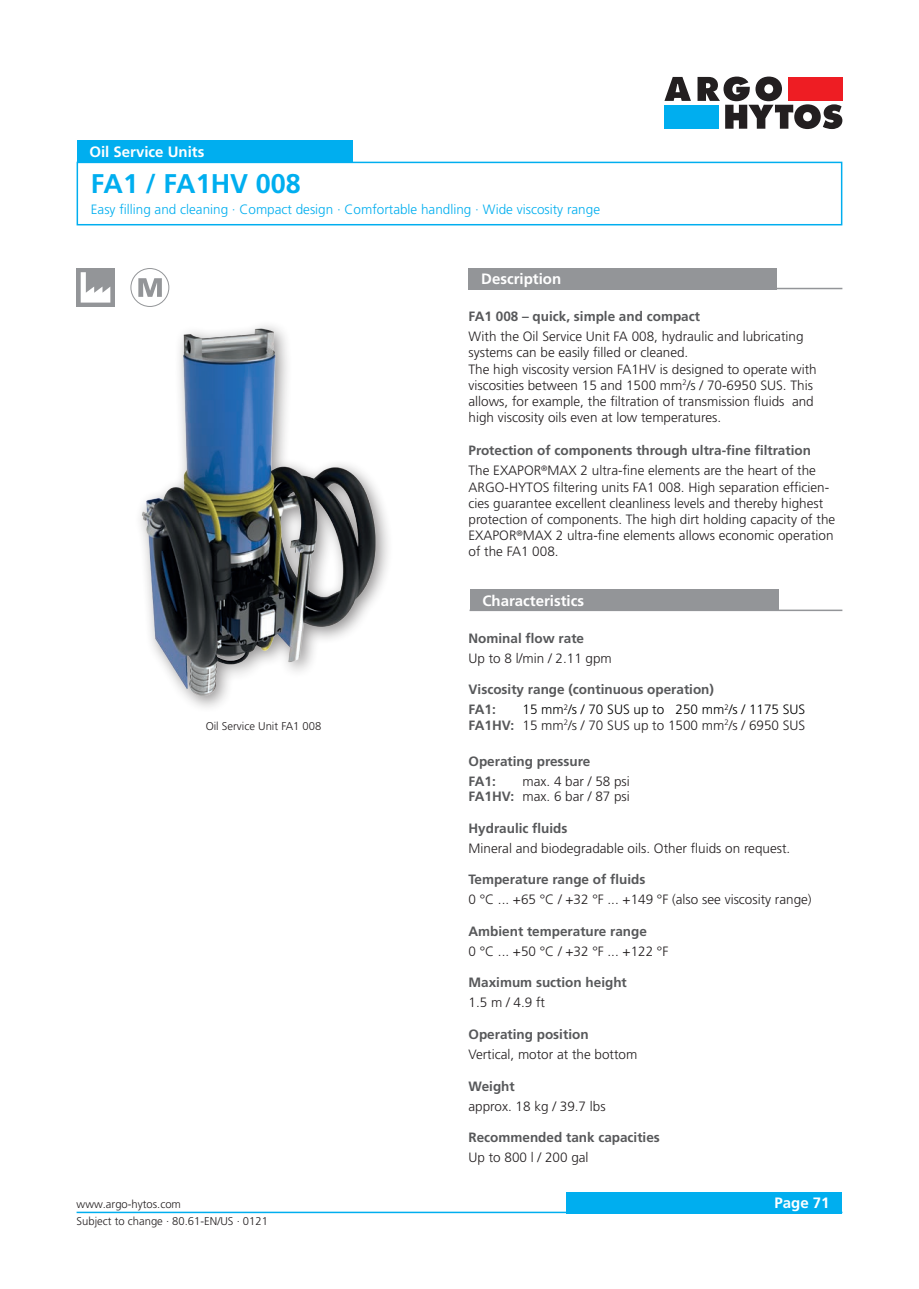
<style>
.page{position:relative;width:919px;height:1289px;background:#fff}
.page>*{position:absolute;margin:0;border:0;box-sizing:border-box;transform-origin:0 0}
._01_Headline_blue{font:700 27px "Frutiger LT Pro";color:#00aeef}
._04_Headline_white{font:700 15px "Frutiger LT Pro";color:#fff}
._06_Copytext{font:300 13.5px/16.2px "Frutiger LT Pro";color:#231f20}
._05_Subline_Copytext{font:700 13.5px "Frutiger LT Pro";color:#57585a}
._03_HeadlineCopytext{font:300 13.5px "Frutiger LT Pro";color:#00aeef}
._05_Subline_Copytext-2{font:300 13.5px/15.8px "Frutiger LT Pro";color:#231f20;text-align:right}
._08_Legend{font:300 13.5px "Frutiger LT Pro";color:#231f20}
._06_Copytext-2{font:700 13.5px "Frutiger LT Pro";color:#57585a}
.t1{font:300 11.25px "Frutiger LT Pro";color:#231f20}
._08_Legend-2{font:300 11.25px "Frutiger LT";color:#231f20}
.s1{font-family:"Frutiger LT Pro"}
.s2{color:#000}
.s3{font-weight:700;color:#57585a}
</style>
<div class="page">
<div style="left:566px;top:1191px;width:276px;height:22px;background:#00aeef"></div>
<hr style="left:77px;top:1211px;width:765px;height:2px;background:#00aeef">
<svg style="left:664px;top:77px;width:27px;height:24px"></svg>
<div style="left:664px;top:105px;width:55px;height:24px;background:#00aeef"></div>
<svg style="left:697px;top:77px;width:145px;height:52px"></svg>
<div style="left:77px;top:162px;width:765px;height:63px;border:2px solid #00aeef"></div>
<div style="left:77px;top:140px;width:275px;height:22px;background:#00aeef"></div>
<div style="left:468px;top:268px;width:309px;height:21px;background:#939598"></div>
<hr style="left:468px;top:288px;width:374px;height:1px;background:#939598">
<svg style="left:77px;top:268px;width:38px;height:38px"></svg>
<svg style="left:81px;top:272px;width:29px;height:30px"></svg>
<div style="left:130px;top:268px;width:39px;height:39px;border:1px solid #939598;border-radius:50%"></div>
<svg style="left:138px;top:278px;width:24px;height:19px"></svg>
<div style="left:469px;top:590px;width:309px;height:21px;background:#939598"></div>
<hr style="left:469px;top:609px;width:373px;height:2px;background:#939598">
<img style="left:100px;top:297px;width:289px;height:411px">
<p class="_04_Headline_white" style="left:89px;top:143px;width:117px">Oil Service Units</p>
<p class="_01_Headline_blue" style="left:91px;top:168px;width:211px">FA1 / FA1HV 008</p>
<p class="_03_HeadlineCopytext" style="left:91px;top:201px;width:510px">Easy filling and cleaning · Compact design · Comfortable handling · Wide viscosity range</p>
<p class="_04_Headline_white" style="left:481px;top:270px;width:81px">Description</p>
<p class="_05_Subline_Copytext" style="left:468px;top:308px;width:233px">FA1 008 – quick, simple and compact</p>
<p class="_06_Copytext" style="left:468px;top:328px;width:336px">With the Oil Service Unit FA 008, hydraulic and lubricating systems can be easily filled or cleaned.</p>
<p class="_06_Copytext" style="left:468px;top:361px;width:350px">The high viscosity version FA1HV is designed to operate with viscosities between 15 and 1500 mm<sup>2</sup>/s / 70-6950 SUS. This allows, for example, the filtration of transmission fluids and high viscosity oils even at low temperatures.</p>
<p class="_05_Subline_Copytext" style="left:468px;top:442px;width:344px">Protection of components through ultra-fine filtration</p>
<p class="_06_Copytext" style="left:468px;top:462px;width:368px">The EXAPOR<sup>®</sup>MAX 2 ultra-fine elements are the heart of the ARGO-HYTOS filtering units FA1 008. High separation efficien&shy;cies guarantee excellent cleanliness levels and thereby highest protection of components. The high dirt holding capacity of the EXAPOR<sup>®</sup>MAX 2 ultra-fine elements allows economic operation of the FA1 008.</p>
<p class="_08_Legend-2" style="left:206px;top:719px;width:117px">Oil Service Unit <span class="s1">FA1 008</span></p>
<p class="_04_Headline_white" style="left:482px;top:592px;width:103px">Characteristics</p>
<p class="_05_Subline_Copytext" style="left:468px;top:630px;width:117px">Nominal flow rate</p>
<p class="_06_Copytext" style="left:468px;top:650px;width:145px">Up to 8 l/min / 2.11 gpm</p>
<p class="_05_Subline_Copytext" style="left:468px;top:681px;width:247px">Viscosity range (continuous operation)</p>
<p class="_05_Subline_Copytext" style="left:468px;top:701px;width:29px">FA1:</p>
<p class="_05_Subline_Copytext-2" style="left:468px;top:701px;width:338px"><span class="s2">15 mm</span><sup>2</sup><span class="s2">/s / 70 SUS up to 250 mm</span><sup>2</sup><span class="s2">/s / 1175 SUS<br></span><span class="s3">FA1HV:</span> 15 mm<sup>2</sup>/s / 70 SUS up to 1500 mm<sup>2</sup>/s / 6950 SUS</p>
<p class="_05_Subline_Copytext" style="left:468px;top:753px;width:123px">Operating pressure</p>
<p class="_06_Copytext-2" style="left:468px;top:773px;width:29px">FA1:</p>
<p class="_06_Copytext" style="left:522px;top:773px;width:109px">max. 4 bar / 58 psi</p>
<p class="_06_Copytext" style="left:468px;top:788px;width:163px"><span class="s3">FA1HV:</span> max. 6 bar / 87 psi</p>
<p class="_05_Subline_Copytext" style="left:468px;top:820px;width:101px">Hydraulic fluids</p>
<p class="_06_Copytext" style="left:468px;top:840px;width:323px">Mineral and biodegradable oils. Other fluids on request.</p>
<p class="_05_Subline_Copytext" style="left:468px;top:871px;width:178px">Temperature range of fluids</p>
<p class="_06_Copytext" style="left:468px;top:891px;width:345px">0 °C ... +65 °C / +32 °F ... +149 °F (also see viscosity range)</p>
<p class="_05_Subline_Copytext" style="left:468px;top:923px;width:180px">Ambient temperature range</p>
<p class="_06_Copytext" style="left:468px;top:943px;width:201px">0 °C ... +50 °C / +32 °F ... +122 °F</p>
<p class="_05_Subline_Copytext" style="left:468px;top:974px;width:160px">Maximum suction height</p>
<p class="_06_Copytext" style="left:468px;top:994px;width:78px">1.5 m / 4.9 ft</p>
<p class="_05_Subline_Copytext" style="left:468px;top:1026px;width:122px">Operating position</p>
<p class="_06_Copytext" style="left:468px;top:1046px;width:170px">Vertical, motor at the bottom</p>
<p class="_05_Subline_Copytext" style="left:468px;top:1077px;width:48px">Weight</p>
<p class="_08_Legend" style="left:468px;top:1097px;width:139px">approx. 18 kg / 39.7 lbs</p>
<p class="_05_Subline_Copytext" style="left:468px;top:1129px;width:193px">Recommended tank capacities</p>
<p class="_06_Copytext" style="left:468px;top:1149px;width:122px">Up to 800 l / 200 gal</p>
<p class="t1" style="left:77px;top:1197px;width:106px">www.argo-hytos.com</p>
<p class="_04_Headline_white" style="left:774px;top:1194px;width:57px">Page 71</p>
<p class="t1" style="left:77px;top:1214px;width:193px">Subject to change · 80.61-EN/US · 0121</p>
</div>
